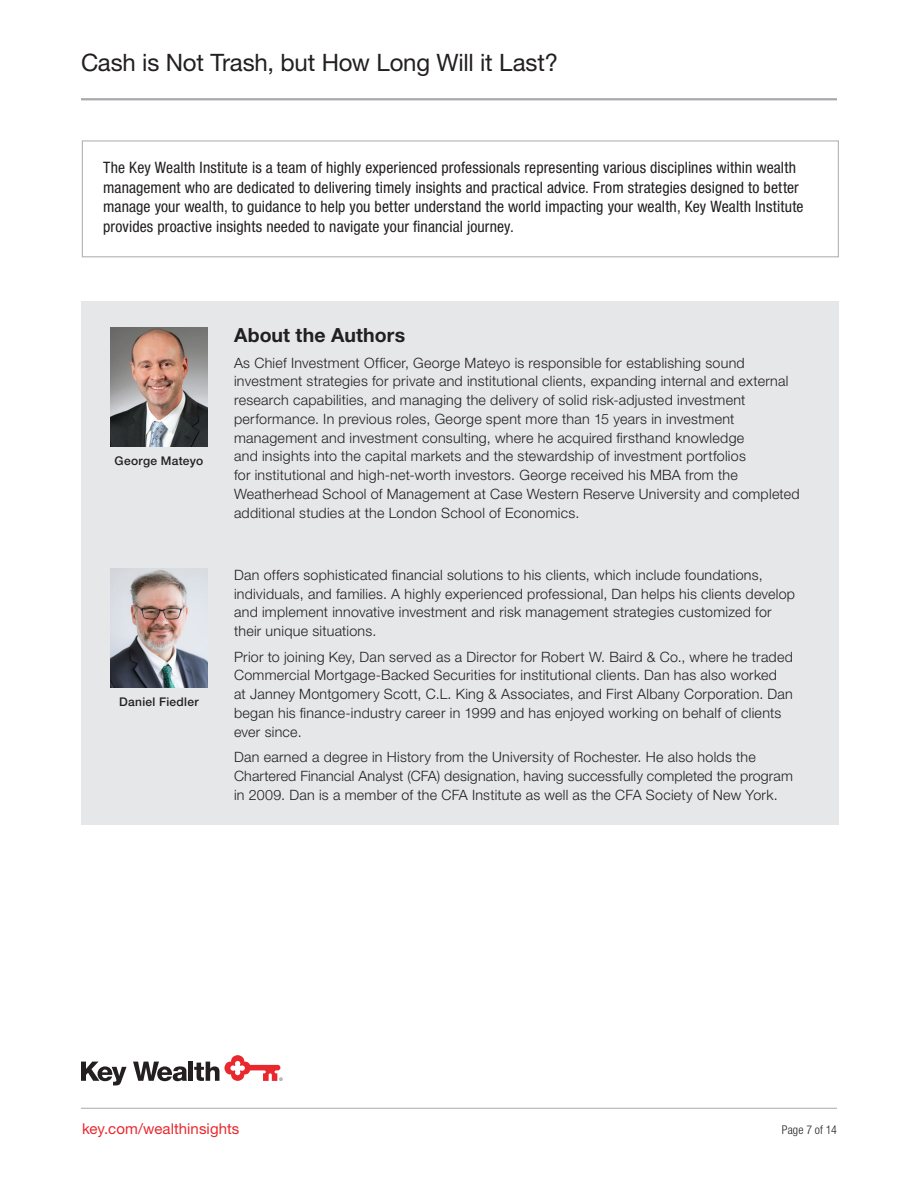
<style>
.page{position:relative;width:918px;height:1188px;background:#fff}
.page>*{position:absolute;margin:0;border:0;box-sizing:border-box;transform-origin:0 0}
._2__Headline_Title_-_23_25_Roman{font:24px "Helvetica Neue LT Std";letter-spacing:-.01em;color:#231f20}
.t1{font:700 19.5px "Helvetica Neue LT Std";letter-spacing:.005em;color:#231f20}
.KWI_Boilerplate_-_10_5_13_Roman_Cond{font:condensed 15.75px/19.5px "Helvetica Neue LT Std";letter-spacing:.01em;color:#231f20}
.Bottom_URL_-_10_12_Roman__Red{font:15px "Helvetica Neue LT Std";letter-spacing:.005em;color:#e9282d}
._04__Body_Text_-_9_5_12_5_Light{font:300 14.25px/18.8px "Helvetica Neue LT Std";letter-spacing:.02em;color:#231f20}
._04__Body_Text_-_9_5_12_5_Light-2{font:500 12px "Helvetica Neue LT Std";letter-spacing:.025em;color:#231f20}
.Bottom_Page_Number_8_9_Light_Cond{font:300 condensed 12px "Helvetica Neue LT Std";letter-spacing:.005em;color:#231f20}
</style>
<div class="page">
<div style="left:81px;top:301px;width:757px;height:523px;background:#e6e7e9"></div>
<img style="left:110px;top:327px;width:98px;height:119px">
<img style="left:110px;top:569px;width:98px;height:119px">
<div style="left:82px;top:140px;width:757px;height:117px;border:1px solid #b2b3b7"></div>
<hr style="left:81px;top:98px;width:756px;height:2px;background:#a8a9ad">
<hr style="left:81px;top:1108px;width:756px;height:1px;background:#b2b3b7">
<svg style="left:81px;top:1062px;width:46px;height:23px"></svg>
<svg style="left:133px;top:1062px;width:54px;height:19px"></svg>
<div style="left:188px;top:1062px;width:5px;height:19px;background:#231f20"></div>
<svg style="left:194px;top:1055px;width:89px;height:26px"></svg>
<p class="_2__Headline_Title_-_23_25_Roman" style="left:81px;top:48px;width:479px">Cash is Not Trash, but How Long Will it Last?</p>
<p class="KWI_Boilerplate_-_10_5_13_Roman_Cond" style="left:103px;top:158px;width:702px">The Key Wealth Institute is a team of highly experienced professionals representing various disciplines within wealth management who are dedicated to delivering timely insights and practical advice. From strategies designed to better manage your wealth, to guidance to help you better understand the world impacting your wealth, Key Wealth Institute provides proactive insights needed to navigate your financial journey.</p>
<p class="_04__Body_Text_-_9_5_12_5_Light-2" style="left:115px;top:454px;width:90px">George Mateyo</p>
<p class="_04__Body_Text_-_9_5_12_5_Light-2" style="left:119px;top:694px;width:81px">Daniel Fiedler</p>
<p class="t1" style="left:234px;top:323px;width:173px">About the Authors</p>
<p class="_04__Body_Text_-_9_5_12_5_Light" style="left:234px;top:353px;width:567px">As Chief Investment Officer, George Mateyo is responsible for establishing sound investment strategies for private and institutional clients, expanding internal and external research capabilities, and managing the delivery of solid risk-adjusted investment performance. In previous roles, George spent more than 15 years in investment management and investment consulting, where he acquired firsthand knowledge<br>and insights into the capital markets and the stewardship of investment portfolios<br>for institutional and high-net-worth investors. George received his MBA from the Weatherhead School of Management at Case Western Reserve University and completed additional studies at the London School of Economics.</p>
<p class="_04__Body_Text_-_9_5_12_5_Light" style="left:234px;top:565px;width:563px">Dan offers sophisticated financial solutions to his clients, which include foundations, individuals, and families. A highly experienced professional, Dan helps his clients develop and implement innovative investment and risk management strategies customized for their unique situations.</p>
<p class="_04__Body_Text_-_9_5_12_5_Light" style="left:234px;top:647px;width:560px">Prior to joining Key, Dan served as a Director for Robert W. Baird &amp; Co., where he traded Commercial Mortgage-Backed Securities for institutional clients. Dan has also worked<br>at Janney Montgomery Scott, C.L. King &amp; Associates, and First Albany Corporation. Dan began his finance-industry career in 1999 and has enjoyed working on behalf of clients ever since.</p>
<p class="_04__Body_Text_-_9_5_12_5_Light" style="left:234px;top:747px;width:560px">Dan earned a degree in History from the University of Rochester. He also holds the<br>Chartered Financial Analyst (CFA) designation, having successfully completed the program in 2009. Dan is a member of the CFA Institute as well as the CFA Society of New York.</p>
<p class="Bottom_URL_-_10_12_Roman__Red" style="left:82px;top:1120px;width:159px">key.com/wealthinsights</p>
<p class="Bottom_Page_Number_8_9_Light_Cond" style="left:782px;top:1123px;width:57px">Page 7 of 14</p>
</div>
